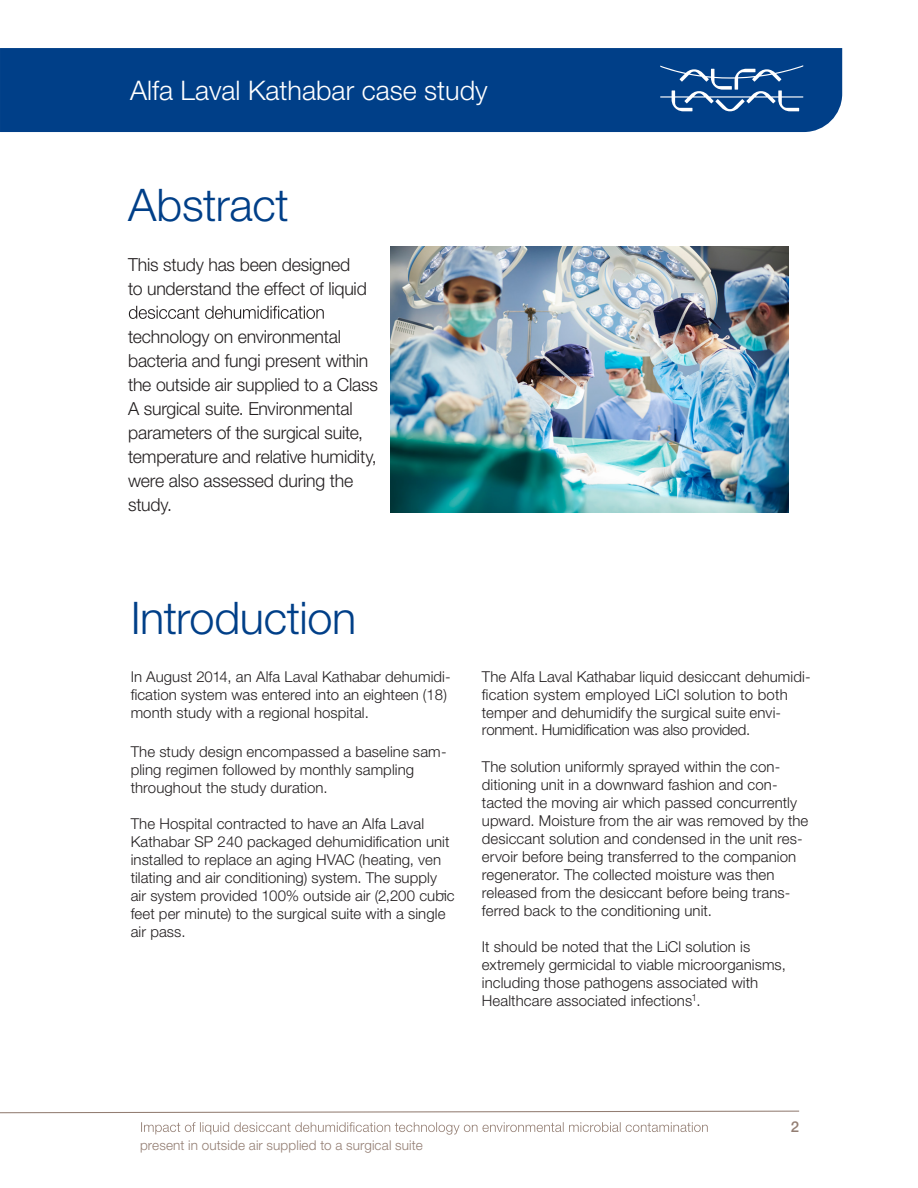
<style>
.page{position:relative;width:918px;height:1188px;background:#fff}
.page>*{position:absolute;margin:0;border:0;box-sizing:border-box;transform-origin:0 0}
.t1{font:300 45px "Helvetica Neue LT Std";letter-spacing:-.01em;color:#003f88}
.t2{font:300 27px "Helvetica Neue LT Std";color:#fff}
.t3{font:300 18px/24px "Helvetica Neue LT Std";letter-spacing:-.01em;color:#231f20}
.t4{font:300 15px/18px "Helvetica Neue LT Std";letter-spacing:.005em;color:#231f20}
.t5{font:500 15px "Helvetica Neue LT Std";color:#937e73}
.t6{font:300 13.5px "Helvetica Neue LT Std";letter-spacing:.01em;color:#937e73}
</style>
<div class="page">
<div style="left:0;top:48px;width:842px;height:84px;background:#003f88"></div>
<svg style="left:0;top:1110px;width:800px;height:4px"></svg>
<svg style="left:141px;top:1122px;width:567px;height:13px"></svg>
<svg style="left:660px;top:65px;width:143px;height:46px;background:#30639e"></svg>
<img style="left:390px;top:247px;width:398px;height:266px">
<svg style="left:129px;top:306px;width:195px;height:13px"></svg>
<h2 class="t2" style="left:130px;top:74px;width:359px">Alfa Laval Kathabar case study</h2>
<h1 class="t1" style="left:128px;top:178px;width:162px">Abstract</h1>
<p class="t3" style="left:128px;top:252px;width:240px">This study has been designed to understand the effect of liquid</p>
<p class="t3" style="left:128px;top:324px;width:251px">technology on environmental bacteria and fungi present within the outside air supplied to a Class<br>A surgical suite. Environmental parameters of the surgical suite, temperature and relative humidity, were also assessed during the study.</p>
<h1 class="t1" style="left:131px;top:590px;width:227px">Introduction</h1>
<p class="t4" style="left:131px;top:667px;width:322px">In August 2014, an Alfa Laval Kathabar dehumidi&shy;fication system was entered into an eighteen (18) month study with a regional hospital.</p>
<p class="t4" style="left:131px;top:743px;width:317px">The study design encompassed a baseline sam&shy;pling regimen followed by monthly sampling throughout the study duration.</p>
<p class="t4" style="left:131px;top:815px;width:295px">The Hospital contracted to have an Alfa Laval</p>
<p class="t4" style="left:131px;top:851px;width:312px">installed to replace an aging HVAC (heating, ven</p>
<p class="t4" style="left:131px;top:832px;width:320px">Kathabar SP 240 packaged dehumidification unit</p>
<p class="t4" style="left:131px;top:869px;width:326px">tilating and air conditioning) system. The supply air system provided 100% outside air (2,200 cubic feet per minute) to the surgical suite with a single air pass.</p>
<p class="t4" style="left:441px;top:883px;width:7px">-</p>
<p class="t4" style="left:482px;top:667px;width:330px">The Alfa Laval Kathabar liquid desiccant dehumidi&shy;fication system employed LiCl solution to both temper and dehumidify the surgical suite envi&shy;ronment. Humidification was also provided.</p>
<p class="t4" style="left:482px;top:757px;width:328px">The solution uniformly sprayed within the con&shy;ditioning unit in a downward fashion and con&shy;tacted the moving air which passed concurrently upward. Moisture from the air was removed by the desiccant solution and condensed in the unit res&shy;ervoir before being transferred to the companion regenerator. The collected moisture was then released from the desiccant before being trans&shy;ferred back to the conditioning unit.</p>
<p class="t4" style="left:482px;top:937px;width:305px">It should be noted that the LiCl solution is extremely germicidal to viable microorganisms, including those pathogens associated with Healthcare associated infections<sup>1</sup>.</p>
<p class="t6" style="left:140px;top:1137px;width:284px">present in outside air supplied to a surgical suite</p>
<p class="t5" style="left:791px;top:1118px;width:10px">2</p>
</div>
